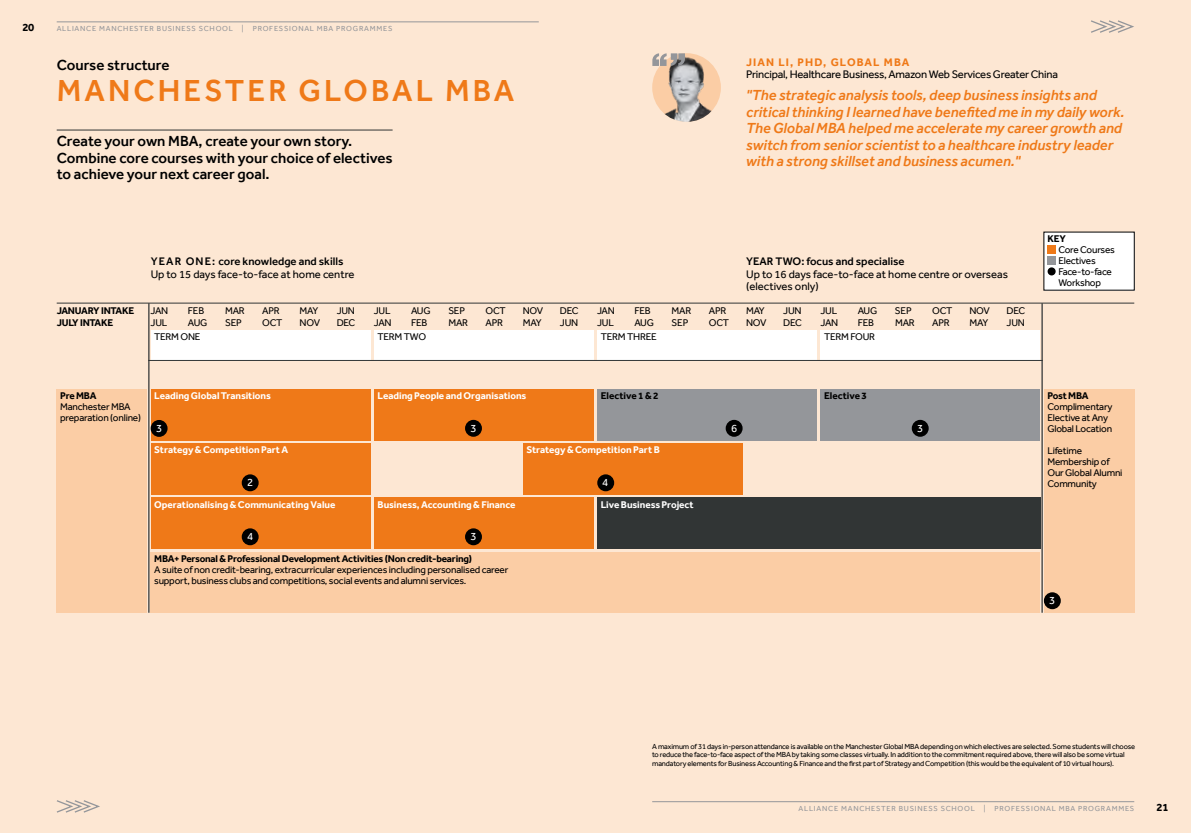
<style>
.page{position:relative;width:1191px;height:833px;background:#fde7d3}
.page>*{position:absolute;margin:0;border:0;box-sizing:border-box;transform-origin:0 0}
.t1{font:500 31.25px "Effra";letter-spacing:.1em;color:#ef7918}
.t2{font:italic 500 15px/16.5px "Effra";color:#ef7918}
.t3{font:500 15px/16.5px "Effra";color:#000}
.t4{font:11.25px/12.5px "Effra";color:#000}
.t5{font:11.25px "Effra";letter-spacing:-.02em;color:#000}
.t6{font:500 11.25px "Effra";color:#000}
.t7{font:700 11.25px "Effra";letter-spacing:.1em;color:#ef7918}
.t8{font:11.25px "Effra";color:#fff}
.t9{font:700 11.25px "Effra";color:#000}
.t10{font:10px/11.2px "Effra";letter-spacing:-.02em;color:#000}
.t11{font:700 10px "Effra";letter-spacing:-.005em;color:#fff}
.t12{font:700 10px/11.2px "Effra";letter-spacing:-.02em;color:#000}
.t13{font:7.5px/8.2px "Effra";letter-spacing:-.02em;color:#000}
.t14{font:7.5px "Effra";letter-spacing:.1em;color:#94969a}
</style>
<div class="page">
<img style="left:652px;top:53px;width:69px;height:69px;border-radius:34px">
<svg style="left:652px;top:53px;width:33px;height:13px"></svg>
<hr style="left:57px;top:303px;width:1077px;height:1px;background:#313535">
<hr style="left:148px;top:303px;width:1px;height:310px;background:#313535">
<hr style="left:1041px;top:303px;width:1px;height:310px;background:#313535">
<div style="left:57px;top:389px;width:90px;height:224px;background:#fbcda5"></div>
<div style="left:1044px;top:389px;width:90px;height:224px;background:#fbcda5"></div>
<div style="left:151px;top:330px;width:219px;height:30px;background:#fff"></div>
<div style="left:597px;top:330px;width:220px;height:30px;background:#fff"></div>
<div style="left:820px;top:330px;width:220px;height:30px;background:#fff"></div>
<div style="left:374px;top:330px;width:220px;height:30px;background:#fff"></div>
<hr style="left:148px;top:360px;width:894px;height:1px;background:#313535">
<div style="left:374px;top:389px;width:220px;height:51px;background:#ef7918"></div>
<div style="left:151px;top:389px;width:219px;height:51px;background:#ef7918"></div>
<div style="left:151px;top:497px;width:219px;height:52px;background:#ef7918"></div>
<div style="left:374px;top:497px;width:220px;height:52px;background:#ef7918"></div>
<div style="left:151px;top:443px;width:219px;height:52px;background:#ef7918"></div>
<div style="left:465px;top:420px;width:17px;height:17px;background:#000;border-radius:50%"></div>
<div style="left:465px;top:528px;width:17px;height:17px;background:#000;border-radius:50%"></div>
<div style="left:597px;top:497px;width:443px;height:52px;background:#313535"></div>
<div style="left:151px;top:552px;width:889px;height:61px;background:#fbcda5"></div>
<div style="left:151px;top:420px;width:17px;height:17px;background:#000;border-radius:50%"></div>
<div style="left:242px;top:474px;width:17px;height:17px;background:#000;border-radius:50%"></div>
<div style="left:242px;top:528px;width:17px;height:17px;background:#000;border-radius:50%"></div>
<div style="left:523px;top:443px;width:219px;height:52px;background:#ef7918"></div>
<div style="left:1044px;top:592px;width:16px;height:17px;background:#000;border-radius:50%"></div>
<div style="left:597px;top:389px;width:220px;height:51px;background:#94969a"></div>
<div style="left:820px;top:389px;width:220px;height:51px;background:#94969a"></div>
<div style="left:597px;top:474px;width:17px;height:17px;background:#000;border-radius:50%"></div>
<div style="left:725px;top:420px;width:17px;height:17px;background:#000;border-radius:50%"></div>
<div style="left:911px;top:420px;width:17px;height:17px;background:#000;border-radius:50%"></div>
<div style="left:1044px;top:232px;width:90px;height:58px;background:#fff"></div>
<div style="left:1047px;top:245px;width:8px;height:8px;background:#ef7918"></div>
<div style="left:1047px;top:256px;width:8px;height:8px;background:#94969a"></div>
<div style="left:1047px;top:267px;width:8px;height:8px;background:#000;border-radius:50%"></div>
<hr style="left:57px;top:130px;width:335px;height:1px;background:#313535">
<hr style="left:652px;top:801px;width:482px;height:1px;background:#94969a">
<hr style="left:57px;top:22px;width:482px;height:1px;background:#94969a">
<svg style="left:56px;top:800px;width:44px;height:13px"></svg>
<svg style="left:1091px;top:20px;width:43px;height:13px"></svg>
<p class="t9" style="left:22px;top:21px;width:14px">20</p>
<p class="t14" style="left:57px;top:24px;width:337px">ALLIANCE MANCHESTER BUSINESS SCHOOL | PROFESSIONAL MBA PROGRAMMES</p>
<h2 class="t3" style="left:57px;top:56px;width:114px">Course structure</h2>
<h1 class="t1" style="left:57px;top:72px;width:459px">MANCHESTER GLOBAL MBA</h1>
<h2 class="t3" style="left:57px;top:133px;width:337px">Create your own MBA, create your own story.<br>Combine core courses with your choice of electives to achieve your next career goal.</h2>
<p class="t6" style="left:151px;top:255px;width:194px">YEAR ONE: core knowledge and skills</p>
<p class="t4" style="left:151px;top:268px;width:205px">Up to 15 days face-to-face at home centre</p>
<p class="t7" style="left:746px;top:55px;width:165px">JIAN LI, PHD, GLOBAL MBA</p>
<p class="t5" style="left:746px;top:68px;width:313px">Principal, Healthcare Business, Amazon Web Services Greater China</p>
<p class="t2" style="left:746px;top:87px;width:380px">"The strategic analysis tools, deep business insights and critical thinking I learned have benefited me in my daily work.<br>The Global MBA helped me accelerate my career growth and switch from senior scientist to a healthcare industry leader with a strong skillset and business acumen."</p>
<p class="t6" style="left:746px;top:255px;width:160px">YEAR TWO: focus and specialise</p>
<p class="t4" style="left:746px;top:268px;width:264px">Up to 16 days face-to-face at home centre or overseas (electives only)</p>
<p class="t12" style="left:1047px;top:233px;width:20px">KEY</p>
<p class="t10" style="left:1058px;top:244px;width:58px">Core Courses<br>Electives<br>Face-to-face<br>Workshop</p>
<p class="t12" style="left:57px;top:305px;width:79px">JANUARY INTAKE<br>JULY INTAKE</p>
<p class="t10" style="left:151px;top:305px;width:19px">JAN<br>JUL</p>
<p class="t10" style="left:188px;top:305px;width:21px">FEB<br>AUG</p>
<p class="t10" style="left:225px;top:305px;width:21px">MAR<br>SEP</p>
<p class="t10" style="left:262px;top:305px;width:22px">APR<br>OCT</p>
<p class="t10" style="left:299px;top:305px;width:22px">MAY<br>NOV</p>
<p class="t10" style="left:337px;top:305px;width:20px">JUN<br>DEC</p>
<p class="t10" style="left:374px;top:305px;width:18px">JUL</p>
<p class="t10" style="left:820px;top:305px;width:18px">JUL</p>
<p class="t10" style="left:857px;top:305px;width:21px">AUG</p>
<p class="t10" style="left:895px;top:305px;width:18px">SEP</p>
<p class="t10" style="left:932px;top:305px;width:22px">OCT</p>
<p class="t10" style="left:969px;top:305px;width:22px">NOV</p>
<p class="t10" style="left:1006px;top:305px;width:20px">DEC</p>
<p class="t10" style="left:374px;top:316px;width:19px">JAN</p>
<p class="t10" style="left:411px;top:305px;width:21px">AUG<br>FEB</p>
<p class="t10" style="left:448px;top:305px;width:21px">SEP<br>MAR</p>
<p class="t10" style="left:485px;top:305px;width:22px">OCT<br>APR</p>
<p class="t10" style="left:523px;top:305px;width:22px">NOV<br>MAY</p>
<p class="t10" style="left:560px;top:305px;width:20px">DEC<br>JUN</p>
<p class="t10" style="left:597px;top:305px;width:19px">JAN<br>JUL</p>
<p class="t10" style="left:634px;top:305px;width:21px">FEB<br>AUG</p>
<p class="t10" style="left:671px;top:305px;width:21px">MAR<br>SEP</p>
<p class="t10" style="left:709px;top:305px;width:22px">APR<br>OCT</p>
<p class="t10" style="left:746px;top:305px;width:22px">MAY<br>NOV</p>
<p class="t10" style="left:783px;top:305px;width:20px">JUN<br>DEC</p>
<p class="t10" style="left:820px;top:316px;width:19px">JAN</p>
<p class="t10" style="left:857px;top:316px;width:18px">FEB</p>
<p class="t10" style="left:895px;top:316px;width:21px">MAR</p>
<p class="t10" style="left:932px;top:316px;width:19px">APR</p>
<p class="t10" style="left:969px;top:316px;width:20px">MAY</p>
<p class="t10" style="left:1006px;top:316px;width:20px">JUN</p>
<p class="t10" style="left:154px;top:331px;width:48px">TERM ONE</p>
<p class="t10" style="left:377px;top:331px;width:50px">TERM TWO</p>
<p class="t10" style="left:601px;top:331px;width:58px">TERM THREE</p>
<p class="t10" style="left:824px;top:331px;width:52px">TERM FOUR</p>
<p class="t12" style="left:60px;top:390px;width:38px">Pre MBA</p>
<p class="t10" style="left:60px;top:401px;width:82px">Manchester MBA preparation (online)</p>
<p class="t11" style="left:154px;top:390px;width:118px">Leading Global Transitions</p>
<p class="t11" style="left:377px;top:390px;width:150px">Leading People and Organisations</p>
<p class="t12" style="left:601px;top:390px;width:59px">Elective 1 &amp; 2</p>
<p class="t12" style="left:824px;top:390px;width:44px">Elective 3</p>
<p class="t8" style="left:156px;top:421px;width:8px">3</p>
<p class="t8" style="left:470px;top:421px;width:8px">3</p>
<p class="t8" style="left:731px;top:421px;width:8px">6</p>
<p class="t8" style="left:917px;top:421px;width:8px">3</p>
<p class="t11" style="left:154px;top:444px;width:135px">Strategy &amp; Competition Part A</p>
<p class="t8" style="left:247px;top:476px;width:8px">2</p>
<p class="t11" style="left:154px;top:498px;width:183px">Operationalising &amp; Communicating Value</p>
<p class="t11" style="left:377px;top:498px;width:140px">Business, Accounting &amp; Finance</p>
<p class="t8" style="left:247px;top:530px;width:8px">4</p>
<p class="t8" style="left:470px;top:530px;width:8px">3</p>
<p class="t12" style="left:154px;top:553px;width:319px">MBA+ Personal &amp; Professional Development Activities (Non credit-bearing)</p>
<p class="t10" style="left:154px;top:564px;width:356px">A suite of non credit-bearing, extracurricular experiences including personalised career support, business clubs and competitions, social events and alumni services.</p>
<p class="t11" style="left:526px;top:444px;width:135px">Strategy &amp; Competition Part B</p>
<p class="t8" style="left:602px;top:475px;width:8px">4</p>
<p class="t11" style="left:601px;top:498px;width:94px">Live Business Project</p>
<p class="t12" style="left:1047px;top:390px;width:43px">Post MBA</p>
<p class="t10" style="left:1047px;top:401px;width:67px">Complimentary<br>Elective at Any<br>Global Location</p>
<p class="t10" style="left:1047px;top:445px;width:77px">Lifetime<br>Membership of<br>Our Global Alumni<br>Community</p>
<p class="t8" style="left:1049px;top:594px;width:8px">3</p>
<p class="t13" style="left:652px;top:742px;width:485px">A maximum of 31 days in-person attendance is available on the Manchester Global MBA depending on which electives are selected. Some students will choose to reduce the face-to-face aspect of the MBA by taking some classes virtually. In addition to the commitment required above, there will also be some virtual mandatory elements for Business Accounting &amp; Finance and the first part of Strategy and Competition (this would be the equivalent of 10 virtual hours).</p>
<p class="t14" style="left:798px;top:804px;width:337px">ALLIANCE MANCHESTER BUSINESS SCHOOL | PROFESSIONAL MBA PROGRAMMES</p>
<p class="t9" style="left:1156px;top:801px;width:14px">21</p>
</div>
